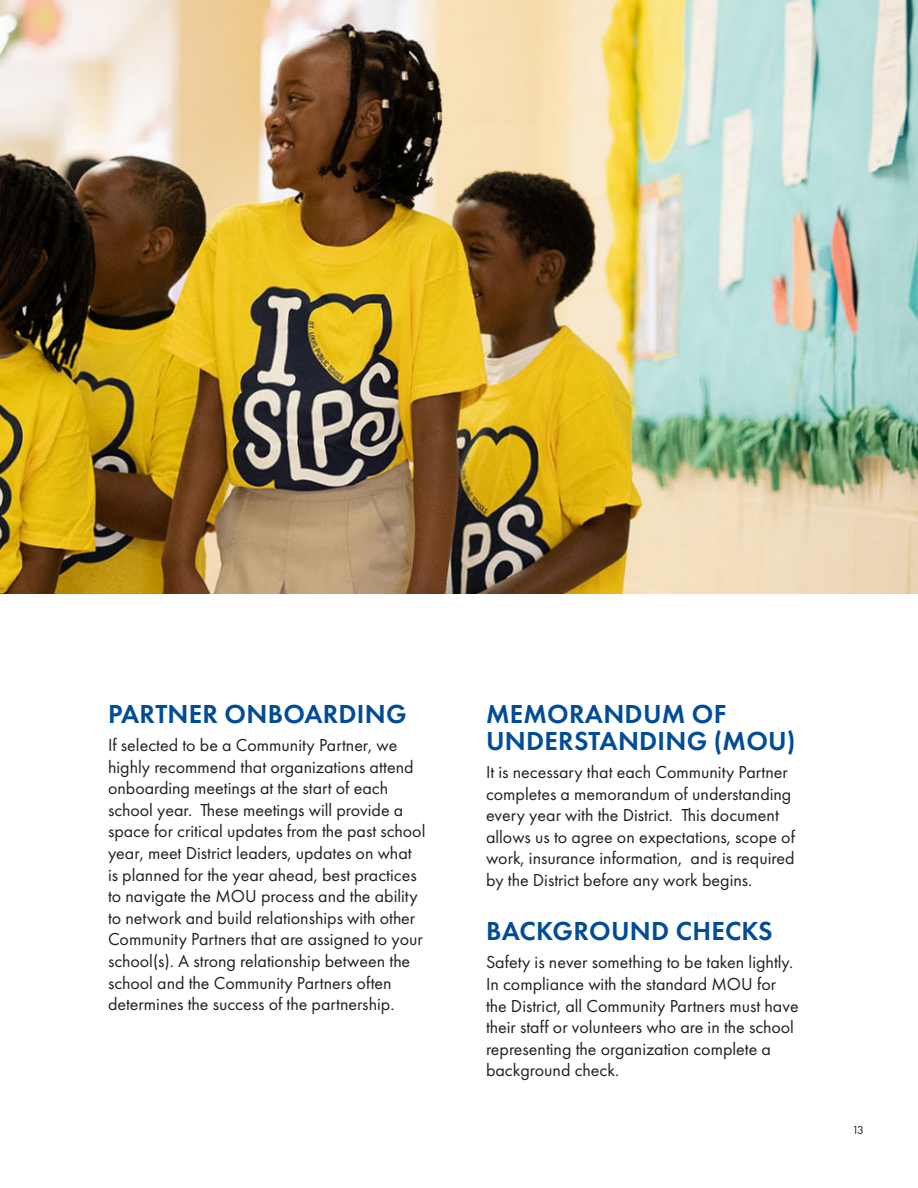
<style>
.page{position:relative;width:918px;height:1188px;background:#fff}
.page>*{position:absolute;margin:0;border:0;box-sizing:border-box;transform-origin:0 0}
.t1{font:600 27px/27px "Futura PT";letter-spacing:.01em;color:#004c97}
.t2{font:18px/21.6px "Futura PT";color:#231f20}
.t3{font:12px "Futura PT";color:#231f20}
</style>
<div class="page">
<img style="left:0;top:0;width:918px;height:594px">
<p class="t1" style="left:108px;top:700px;width:300px">PARTNER ONBOARDING</p>
<p class="t2" style="left:108px;top:734px;width:319px">If selected to be a Community Partner, we highly recommend that organizations attend onboarding meetings at the start of each school year. These meetings will provide a space for critical updates from the past school year, meet District leaders, updates on what is planned for the year ahead, best practices to navigate the MOU process and the ability to network and build relationships with other Community Partners that are assigned to your school(s). A strong relationship between the school and the Community Partners often determines the success of the partnership.</p>
<p class="t1" style="left:486px;top:700px;width:311px">MEMORANDUM OF<br>UNDERSTANDING (MOU)</p>
<p class="t2" style="left:486px;top:761px;width:311px">It is necessary that each Community Partner completes a memorandum of understanding every year with the District. This document allows us to agree on expectations, scope of work, insurance information, and is required by the District before any work begins.</p>
<p class="t1" style="left:486px;top:917px;width:288px">BACKGROUND CHECKS</p>
<p class="t2" style="left:486px;top:951px;width:314px">Safety is never something to be taken lightly.<br>In compliance with the standard MOU for the District, all Community Partners must have their staff or volunteers who are in the school representing the organization complete a background check.</p>
<p class="t3" style="left:852px;top:1123px;width:13px">13</p>
</div>
